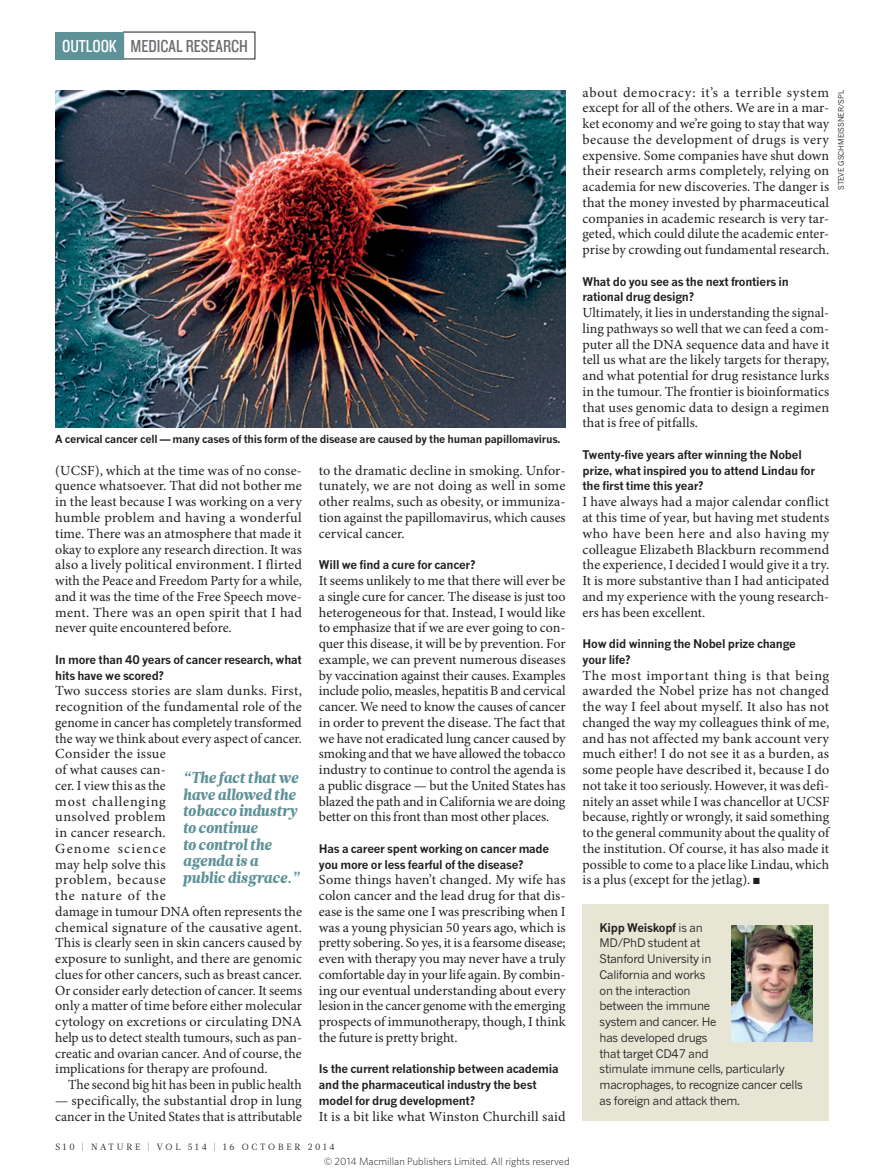
<style>
.page{position:relative;width:893px;height:1174px;background:#fff}
.page>*{position:absolute;margin:0;border:0;box-sizing:border-box;transform-origin:0 0}
.t1{font:18px "Knockout 29 Junior Ltweight";color:#6c6d70}
.t2{font:18px "Knockout 29 Junior Ltweight";color:#fff}
.PULL_QUOTE{font:italic 900 15.75px/16.5px "Glosa Math";letter-spacing:-.015em;color:#5e9198;scale:.95 1}
.BODY_1ST_PARA{font:13.95px/15.8px "Minion Pro";letter-spacing:.005em;color:#231f20;text-align:justify}
.BODY_INDENT{font:13.95px/15.8px "Minion Pro";letter-spacing:.005em;color:#231f20}
.Q_A_QUESTION{font:700 11.7px/15.8px "News Gothic MTOT";letter-spacing:-.02em;color:#231f20}
.BOX_COPY_1ST_PARA{font:11.7px/15.8px "News Gothic MTOT";letter-spacing:-.02em;color:#231f20}
.PIC_CAPTION{font:700 10.8px "News Gothic MTOT";letter-spacing:-.02em;color:#231f20}
.t3{font:300 10.5px "Whitney";color:#1d1d1b}
.t4{font:9px "Glosa Math";letter-spacing:.3em;color:#231f20}
.PIC_CREDIT{font:7.5px "News Gothic MTOT";color:#231f20}
.s1{font-weight:700}
</style>
<div class="page">
<img style="left:55px;top:90px;width:511px;height:337px">
<div style="left:583px;top:904px;width:246px;height:216px;background:#e7e5d4"></div>
<img style="left:731px;top:925px;width:81px;height:117px">
<div style="left:55px;top:32px;width:69px;height:27px;background:#5e9198"></div>
<p class="t2" style="left:62px;top:34px;width:56px">OUTLOOK</p>
<p class="t1" style="left:131px;top:34px;width:119px">MEDICAL RESEARCH</p>
<p class="PIC_CAPTION" style="left:55px;top:432px;width:507px">A cervical cancer cell — many cases of this form of the disease are caused by the human papillomavirus.</p>
<p class="BODY_1ST_PARA" style="left:55px;top:462px;width:248px">(UCSF), which at the time was of no conse&shy;quence whatsoever. That did not bother me in the least because I was working on a very humble problem and having a wonderful time. There was an atmosphere that made it okay to explore any research direction. It was also a lively political environment. I flirted with the Peace and Freedom Party for a while, and it was the time of the Free Speech move&shy;ment. There was an open spirit that I had never quite encountered before.</p>
<p class="Q_A_QUESTION" style="left:55px;top:651px;width:248px">In more than 40 years of cancer research, what hits have we scored?</p>
<p class="BODY_1ST_PARA" style="left:55px;top:683px;width:248px;text-align:left">Two success stories are slam dunks. First, recognition of the fundamental role of the genome in cancer has completely transformed the way we think about every aspect of cancer.<br>Consider the issue<br>of what causes can-<br>cer. I view this as the<br>most challenging<br>unsolved problem<br>in cancer research.<br>Genome science<br>may help solve this<br>problem, because<br>the nature of the<br>damage in tumour DNA often represents the chemical signature of the causative agent.<br>This is clearly seen in skin cancers caused by exposure to sunlight, and there are genomic clues for other cancers, such as breast cancer.<br>Or consider early detection of cancer. It seems only a matter of time before either molecular cytology on excretions or circulating DNA help us to detect stealth tumours, such as pan&shy;creatic and ovarian cancer. And of course, the implications for therapy are profound.</p>
<p class="BODY_INDENT" style="left:68px;top:1077px;width:235px">The second big hit has been in public health</p>
<p class="BODY_INDENT" style="left:55px;top:1092px;width:248px">— specifically, the substantial drop in lung cancer in the United States that is attributable</p>
<p class="PULL_QUOTE" style="left:183px;top:770px;width:125px">“The fact that we have allowed the tobacco industry to continue<br>to control the agenda is a public disgrace.”</p>
<p class="BODY_INDENT" style="left:319px;top:462px;width:248px;text-align:justify">to the dramatic decline in smoking. Unfor&shy;tunately, we are not doing as well in some other realms, such as obesity, or immuniza&shy;tion against the papillomavirus, which causes cervical cancer.</p>
<p class="Q_A_QUESTION" style="left:319px;top:557px;width:158px">Will we find a cure for cancer?</p>
<p class="BODY_1ST_PARA" style="left:319px;top:573px;width:248px">It seems unlikely to me that there will ever be a single cure for cancer. The disease is just too heterogeneous for that. Instead, I would like to emphasize that if we are ever going to con&shy;quer this disease, it will be by prevention. For example, we can prevent numerous diseases by vaccination against their causes. Examples include polio, measles, hepatitis B and cervical cancer. We need to know the causes of cancer in order to prevent the disease. The fact that we have not eradicated lung cancer caused by smoking and that we have allowed the tobacco industry to continue to control the agenda is a public disgrace — but the United States has blazed the path and in California we are doing better on this front than most other places.</p>
<p class="Q_A_QUESTION" style="left:319px;top:840px;width:232px">Has a career spent working on cancer made you more or less fearful of the disease?</p>
<p class="BODY_1ST_PARA" style="left:319px;top:872px;width:248px">Some things haven’t changed. My wife has colon cancer and the lead drug for that dis&shy;ease is the same one I was prescribing when I was a young physician 50 years ago, which is pretty sobering. So yes, it is a fearsome disease; even with therapy you may never have a truly comfortable day in your life again. By combin&shy;ing our eventual understanding about every lesion in the cancer genome with the emerging prospects of immunotherapy, though, I think the future is pretty bright.</p>
<p class="Q_A_QUESTION" style="left:319px;top:1061px;width:241px">Is the current relationship between academia and the pharmaceutical industry the best model for drug development?</p>
<p class="BODY_1ST_PARA" style="left:319px;top:1108px;width:248px">It is a bit like what Winston Churchill said</p>
<p class="t4" style="left:55px;top:1141px;width:281px">S10 | NATURE | VOL 514 | 16 OCTOBER 2014</p>
<p class="t3" style="left:324px;top:1154px;width:247px">© 2014 Macmillan Publishers Limited. All rights reserved</p>
<p class="BODY_1ST_PARA" style="left:583px;top:84px;width:248px">about democracy: it’s a terrible system except for all of the others. We are in a mar&shy;ket economy and we’re going to stay that way because the development of drugs is very expensive. Some companies have shut down their research arms completely, relying on academia for new discoveries. The danger is that the money invested by pharmaceutical companies in academic research is very tar&shy;geted, which could dilute the academic enter&shy;prise by crowding out fundamental research.</p>
<p class="Q_A_QUESTION" style="left:583px;top:273px;width:208px">What do you see as the next frontiers in rational drug design?</p>
<p class="BODY_1ST_PARA" style="left:583px;top:305px;width:248px">Ultimately, it lies in understanding the signal&shy;ling pathways so well that we can feed a com&shy;puter all the DNA sequence data and have it tell us what are the likely targets for therapy, and what potential for drug resistance lurks in the tumour. The frontier is bioinformatics that uses genomic data to design a regimen that is free of pitfalls.</p>
<p class="Q_A_QUESTION" style="left:583px;top:447px;width:234px">Twenty-five years after winning the Nobel prize, what inspired you to attend Lindau for the first time this year?</p>
<p class="BODY_1ST_PARA" style="left:583px;top:494px;width:248px">I have always had a major calendar conflict at this time of year, but having met students who have been here and also having my colleague Elizabeth Blackburn recommend the experience, I decided I would give it a try.<br>It is more substantive than I had anticipated and my experience with the young research&shy;ers has been excellent.</p>
<p class="Q_A_QUESTION" style="left:583px;top:636px;width:215px">How did winning the Nobel prize change your life?</p>
<p class="BODY_1ST_PARA" style="left:583px;top:667px;width:248px">The most important thing is that being awarded the Nobel prize has not changed the way I feel about myself. It also has not changed the way my colleagues think of me, and has not affected my bank account very much either! I do not see it as a burden, as some people have described it, because I do not take it too seriously. However, it was defi&shy;nitely an asset while I was chancellor at UCSF because, rightly or wrongly, it said something to the general community about the quality of the institution. Of course, it has also made it possible to come to a place like Lindau, which is a plus (except for the jetlag). ■</p>
<p class="BOX_COPY_1ST_PARA" style="left:600px;top:919px;width:205px"><span class="s1">Kipp Weiskopf</span> is an<br>MD/PhD student at<br>Stanford University in<br>California and works<br>on the interaction<br>between the immune<br>system and cancer. He<br>has developed drugs<br>that target CD47 and<br>stimulate immune cells, particularly macrophages, to recognize cancer cells as foreign and attack them.</p>
<p class="PIC_CREDIT" style="left:836px;top:190px;width:101px;rotate:-90deg">STEVE GSCHMEISSNER/SPL</p>
</div>
